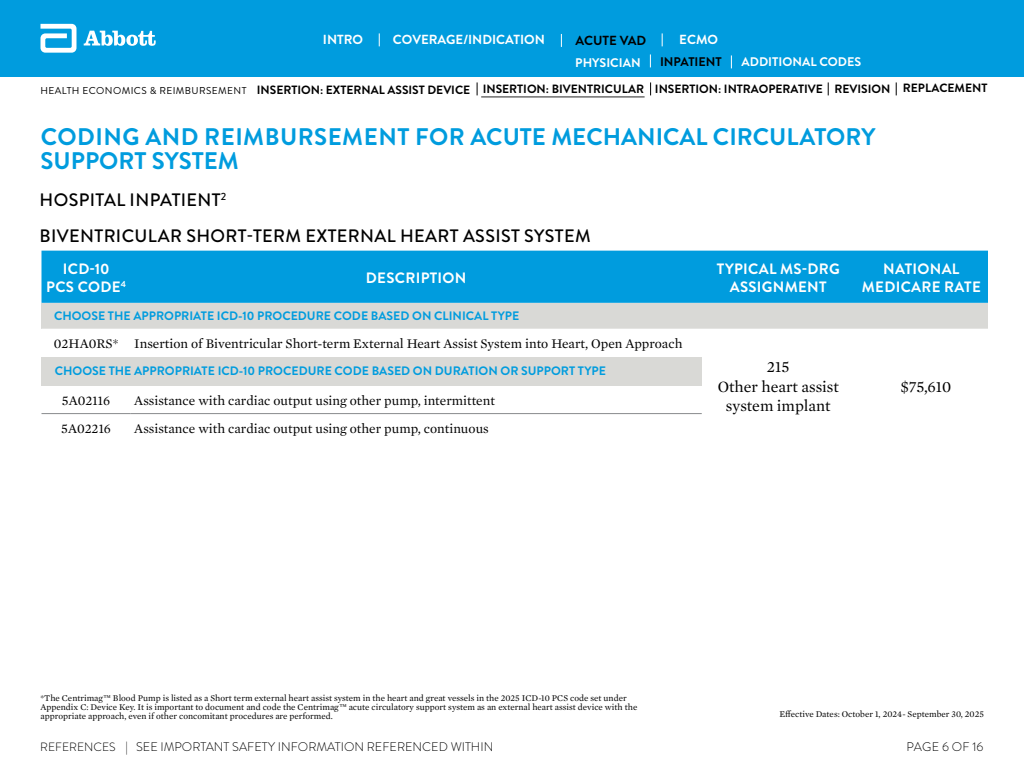
<style>
.page{position:relative;width:1024px;height:768px;background:#fff}
.page>*{position:absolute;margin:0;border:0;box-sizing:border-box;transform-origin:0 0}
.t1{font:700 24px/24px "Brandon Grotesque";color:#009cde}
.t2{font:500 18px/36px "Brandon Grotesque";letter-spacing:.02em;color:#000}
.t3{font:16px/19.2px "Mercury Text G1";color:#000;text-align:center}
.t4{font:700 15px/18px "Brandon Grotesque";letter-spacing:.02em;color:#fff;text-align:center}
.t5{font:13.5px "Mercury Text G1";color:#000}
.t6{font:700 13.15px "Brandon Grotesque";color:#fff}
.t7{font:700 13.15px "Brandon Grotesque";color:#000}
.t8{font:300 12.5px "Brandon Grotesque";color:#000}
.t9{font:700 12.5px "Brandon Grotesque";color:#fff}
.t10{font:700 12.5px "Brandon Grotesque";color:#000}
.t11{font:700 12.25px "Brandon Grotesque";color:#009cde}
.t12{font:700 12px "Brandon Grotesque";color:#000}
.t13{font:9px/9px "Mercury Text G1";color:#000}
.s1{font-weight:400;font-size:10px}
.s2{font-size:12px}
</style>
<div class="page">
<div style="left:0;top:0;width:1024px;height:76px;background:#009cde"></div>
<svg style="left:41px;top:24px;width:36px;height:29px"></svg>
<svg style="left:84px;top:31px;width:72px;height:15px"></svg>
<svg style="left:379px;top:33px;width:1px;height:13px"></svg>
<svg style="left:561px;top:34px;width:1px;height:13px"></svg>
<svg style="left:662px;top:33px;width:1px;height:13px"></svg>
<svg style="left:896px;top:82px;width:1px;height:13px"></svg>
<svg style="left:650px;top:82px;width:1px;height:13px"></svg>
<svg style="left:477px;top:82px;width:1px;height:13px"></svg>
<svg style="left:828px;top:82px;width:1px;height:13px"></svg>
<svg style="left:650px;top:54px;width:1px;height:13px"></svg>
<svg style="left:731px;top:55px;width:1px;height:13px"></svg>
<div style="left:42px;top:251px;width:946px;height:52px;background:#009cde"></div>
<div style="left:42px;top:303px;width:946px;height:26px;background:#d9d9d6"></div>
<svg style="left:42px;top:385px;width:660px;height:30px"></svg>
<div style="left:42px;top:357px;width:660px;height:28px;background:#d9d9d6"></div>
<hr style="left:42px;top:413px;width:89px;height:1px;background:#888b8d">
<hr style="left:131px;top:413px;width:571px;height:1px;background:#888b8d">
<hr style="left:481px;top:96px;width:164px;height:1px;background:#262626">
<h3 class="t6" style="left:323px;top:30px;width:42px">INTRO</h3>
<h3 class="t6" style="left:393px;top:30px;width:153px">COVERAGE/INDICATION</h3>
<h3 class="t7" style="left:575px;top:31px;width:72px">ACUTE VAD</h3>
<h3 class="t6" style="left:679px;top:30px;width:40px">ECMO</h3>
<h3 class="t9" style="left:575px;top:54px;width:67px">PHYSICIAN</h3>
<h3 class="t10" style="left:660px;top:53px;width:63px">INPATIENT</h3>
<h3 class="t9" style="left:742px;top:53px;width:121px">ADDITIONAL CODES</h3>
<h3 class="t12" style="left:40px;top:80px;width:948px"><span class="s1">HEALTH ECONOMICS &amp; REIMBURSEMENT</span> INSERTION: EXTERNAL ASSIST DEVICE INSERTION: BIVENTRICULAR INSERTION: INTRAOPERATIVE REVISION REPLACEMENT</h3>
<h1 class="t1" style="left:41px;top:125px;width:836px">CODING AND REIMBURSEMENT FOR ACUTE MECHANICAL CIRCULATORY<br>SUPPORT SYSTEM</h1>
<h2 class="t2" style="left:40px;top:182px;width:553px">HOSPITAL INPATIENT<sup>2<br></sup>BIVENTRICULAR SHORT-TERM EXTERNAL HEART ASSIST SYSTEM</h2>
<h3 class="t4" style="left:46px;top:261px;width:81px">ICD-10<br>PCS CODE<sup>4</sup></h3>
<h3 class="t4" style="left:366px;top:270px;width:102px">DESCRIPTION</h3>
<h3 class="t4" style="left:717px;top:261px;width:125px">TYPICAL MS-DRG<br>ASSIGNMENT</h3>
<h3 class="t4" style="left:862px;top:261px;width:121px">NATIONAL<br>MEDICARE RATE</h3>
<h3 class="t11" style="left:54px;top:307px;width:467px">CHOOSE THE APPROPRIATE ICD-10 PROCEDURE CODE BASED ON CLINICAL TYPE</h3>
<h3 class="t5" style="left:54px;top:334px;width:630px">02HA0RS* Insertion of Biventricular Short-term External Heart Assist System into Heart, Open Approach</h3>
<h3 class="t3" style="left:718px;top:357px;width:123px">215<br>Other heart assist system implant</h3>
<h3 class="t11" style="left:55px;top:363px;width:553px">CHOOSE THE APPROPRIATE ICD-10 PROCEDURE CODE BASED ON DURATION OR SUPPORT TYPE</h3>
<h3 class="t5" style="left:62px;top:391px;width:50px">5A02116</h3>
<h3 class="t5" style="left:134px;top:391px;width:362px">Assistance with cardiac output using other pump, intermittent</h3>
<h3 class="t5" style="left:61px;top:419px;width:51px">5A02216</h3>
<h3 class="t5" style="left:134px;top:419px;width:356px">Assistance with cardiac output using other pump, continuous</h3>
<h3 class="t3" style="left:900px;top:376px;width:53px">$75,610</h3>
<p class="t13" style="left:40px;top:693px;width:598px">*The Centrimag™ Blood Pump is listed as a Short term external heart assist system in the heart and great vessels in the 2025 ICD-10 PCS code set under<br>Appendix C: Device Key. It is important to document and code the Centrimag™ acute circulatory support system as an external heart assist device with the appropriate approach, even if other concomitant procedures are performed.</p>
<h3 class="t8" style="left:40px;top:738px;width:455px"><span class="s2">REFERENCES</span> | SEE IMPORTANT SAFETY INFORMATION REFERENCED WITHIN</h3>
<p class="t13" style="left:780px;top:709px;width:206px">Effective Dates: October 1, 2024- September 30, 2025</p>
<h3 class="t8" style="left:907px;top:738px;width:78px">PAGE 6 OF 16</h3>
</div>
